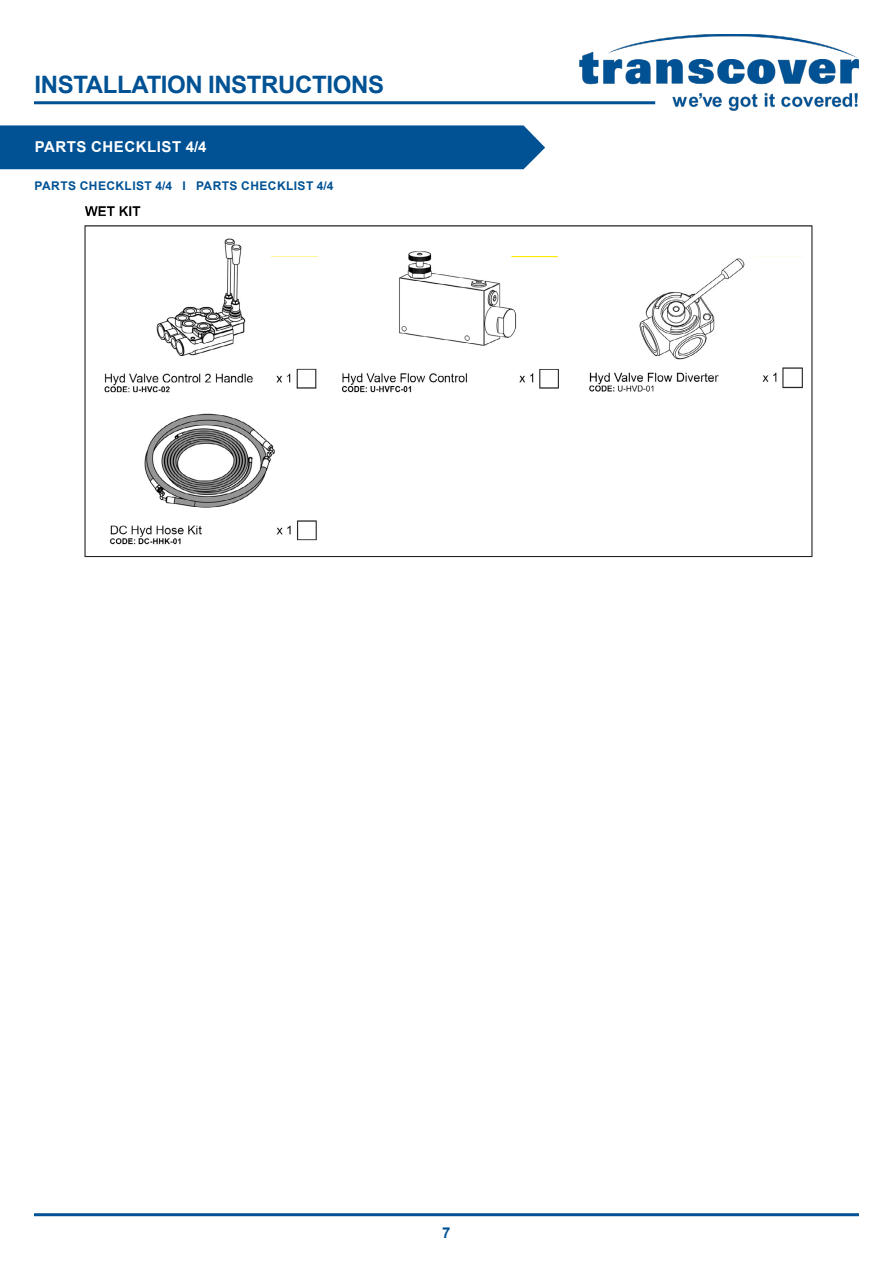
<style>
.page{position:relative;width:893px;height:1263px;background:#fff}
.page>*{position:absolute;margin:0;border:0;box-sizing:border-box;transform-origin:0 0}
.t1{font:700 24px "Arial";letter-spacing:-.015em;color:#015294}
.t2{font:700 15px "Arial";letter-spacing:.035em;color:#fff}
.t3{font:700 15px "Arial";color:#015294}
.t4{font:700 12px "Arial";letter-spacing:.035em;color:#015294}
</style>
<div class="page">
<img style="left:578px;top:34px;width:281px;height:77px">
<hr style="left:34px;top:101px;width:621px;height:3px;background:#015294">
<hr style="left:34px;top:1213px;width:825px;height:3px;background:#015294">
<div style="left:0;top:125px;width:545px;height:44px;background:#015294"></div>
<img style="left:84px;top:206px;width:729px;height:352px">
<div style="left:270px;top:234px;width:87px;height:22px;background:#fff"></div>
<div style="left:266px;top:400px;width:70px;height:22px;background:#fff"></div>
<div style="left:487px;top:234px;width:87px;height:22px;background:#fff"></div>
<div style="left:747px;top:234px;width:59px;height:22px;background:#fff"></div>
<h1 class="t1" style="left:34px;top:67px;width:351px">INSTALLATION INSTRUCTIONS</h1>
<p class="t2" style="left:35px;top:137px;width:173px">PARTS CHECKLIST 4/4</p>
<p class="t4" style="left:35px;top:177px;width:300px">PARTS CHECKLIST 4/4 I PARTS CHECKLIST 4/4</p>
<p class="t3" style="left:442px;top:1222px;width:10px">7</p>
</div>
